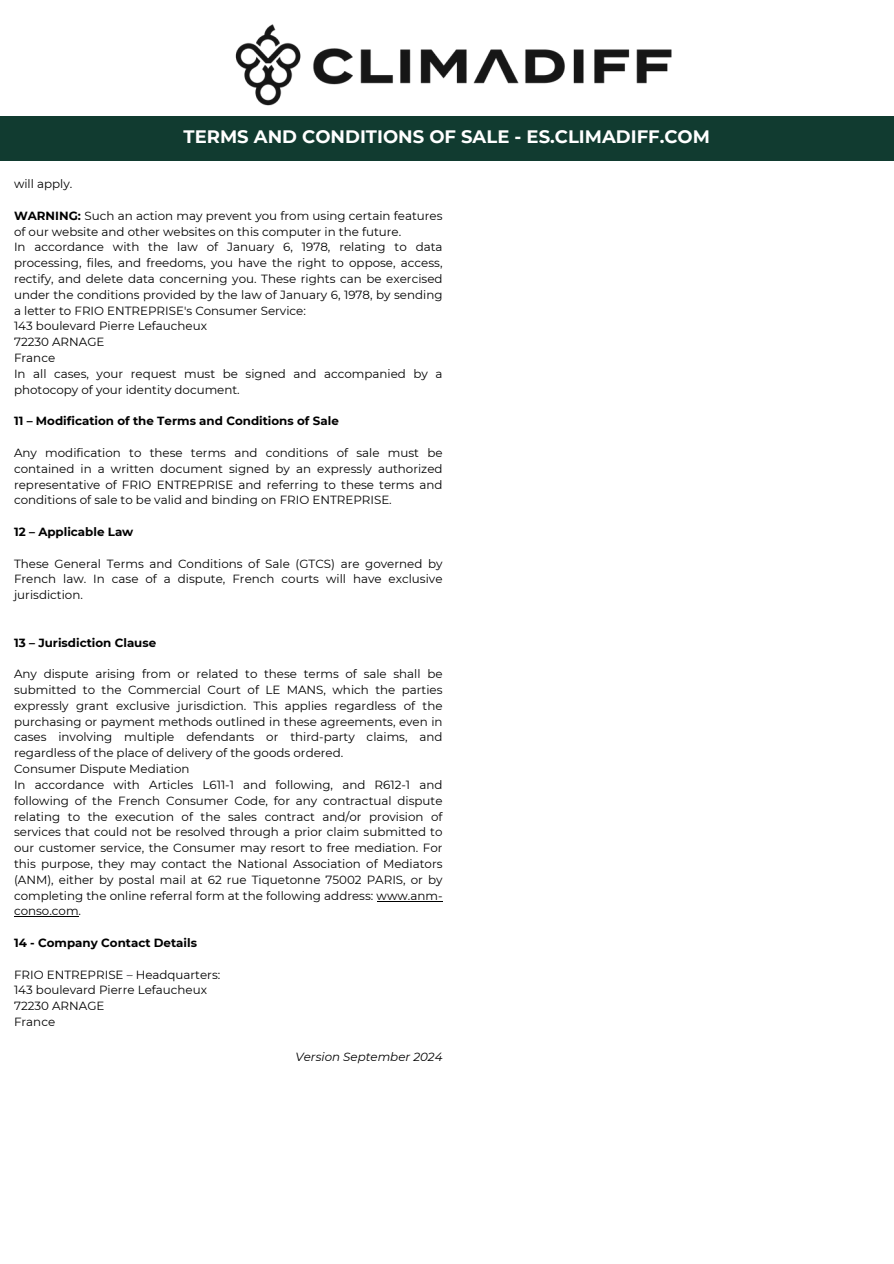
<style>
.page{position:relative;width:894px;height:1264px;background:#fff}
.page>*{position:absolute;margin:0;border:0;box-sizing:border-box;transform-origin:0 0}
.t1{font:700 18px "Montserrat";color:#fff}
.t2{font:11.85px/15.8px "Montserrat";color:#000;text-align:justify}
.t3{font:700 11.85px "Montserrat";color:#000}
.t4{font:italic 11.85px "Montserrat";color:#000}
.s1{font-weight:700}
</style>
<div class="page">
<div style="left:0;top:116px;width:893px;height:44px;background:#113b30"></div>
<hr style="left:376px;top:900px;width:66px;height:1px;background:#000">
<hr style="left:14px;top:916px;width:65px;height:1px;background:#000">
<img style="left:235px;top:24px;width:437px;height:82px">
<p class="t1" style="left:183px;top:126px;width:527px">TERMS AND CONDITIONS OF SALE - ES.CLIMADIFF.COM</p>
<h1 class="t2" style="left:14px;top:176px;width:60px">will apply.</h1>
<p class="t2" style="left:14px;top:208px;width:430px"><span class="s1">WARNING:</span> Such an action may prevent you from using certain features of our website and other websites on this computer in the future.</p>
<p class="t2" style="left:14px;top:239px;width:430px">In accordance with the law of January 6, 1978, relating to data processing, files, and freedoms, you have the right to oppose, access, rectify, and delete data concerning you. These rights can be exercised under the conditions provided by the law of January 6, 1978, by sending a letter to FRIO ENTREPRISE's Consumer Service:</p>
<p class="t2" style="left:14px;top:318px;width:194px">143 boulevard Pierre Lefaucheux</p>
<p class="t2" style="left:14px;top:334px;width:92px">72230 ARNAGE</p>
<p class="t2" style="left:14px;top:350px;width:43px">France</p>
<p class="t2" style="left:14px;top:366px;width:430px">In all cases, your request must be signed and accompanied by a photocopy of your identity document.</p>
<p class="t3" style="left:14px;top:414px;width:326px">11 – Modification of the Terms and Conditions of Sale</p>
<h2 class="t2" style="left:14px;top:445px;width:430px">Any modification to these terms and conditions of sale must be contained in a written document signed by an expressly authorized representative of FRIO ENTREPRISE and referring to these terms and conditions of sale to be valid and binding on FRIO ENTREPRISE.</h2>
<p class="t3" style="left:14px;top:524px;width:121px">12 – Applicable Law</p>
<h2 class="t2" style="left:14px;top:555px;width:430px">These General Terms and Conditions of Sale (GTCS) are governed by French law. In case of a dispute, French courts will have exclusive jurisdiction.</h2>
<p class="t3" style="left:14px;top:635px;width:144px">13 – Jurisdiction Clause</p>
<h2 class="t2" style="left:14px;top:666px;width:430px">Any dispute arising from or related to these terms of sale shall be submitted to the Commercial Court of LE MANS, which the parties expressly grant exclusive jurisdiction. This applies regardless of the purchasing or payment methods outlined in these agreements, even in cases involving multiple defendants or third-party claims, and regardless of the place of delivery of the goods ordered.</h2>
<p class="t2" style="left:14px;top:761px;width:177px">Consumer Dispute Mediation</p>
<p class="t2" style="left:14px;top:776px;width:430px">In accordance with Articles L611-1 and following, and R612-1 and following of the French Consumer Code, for any contractual dispute relating to the execution of the sales contract and/or provision of services that could not be resolved through a prior claim submitted to our customer service, the Consumer may resort to free mediation. For this purpose, they may contact the National Association of Mediators (ANM), either by postal mail at 62 rue Tiquetonne 75002 PARIS, or by completing the online referral form at the following address: www.anm&shy;conso.com.</p>
<p class="t3" style="left:14px;top:935px;width:184px">14 - Company Contact Details</p>
<h2 class="t2" style="left:14px;top:966px;width:208px">FRIO ENTREPRISE – Headquarters:</h2>
<p class="t2" style="left:14px;top:982px;width:194px">143 boulevard Pierre Lefaucheux</p>
<p class="t2" style="left:14px;top:998px;width:92px">72230 ARNAGE</p>
<p class="t2" style="left:14px;top:1013px;width:43px">France</p>
<p class="t4" style="left:295px;top:1049px;width:148px">Version September 2024</p>
</div>
